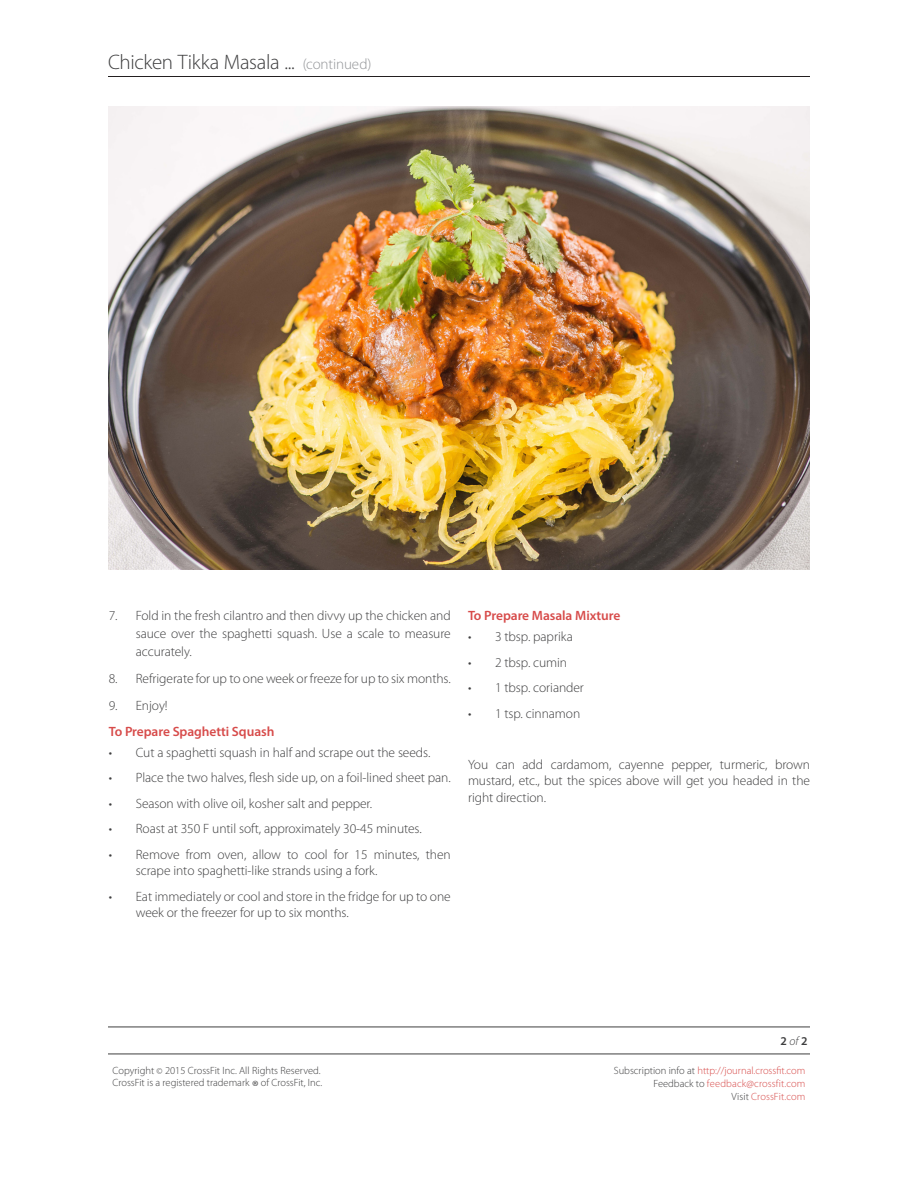
<style>
.page{position:relative;width:918px;height:1188px;background:#fff}
.page>*{position:absolute;margin:0;border:0;box-sizing:border-box;transform-origin:0 0}
.t1{font:300 21px "Myriad Pro";letter-spacing:-.015em;color:#3e3e3f}
.Body_Copy{font:300 13.5px/16.5px "Myriad Pro";letter-spacing:-.005em;color:#3e3e3f;text-align:justify}
.Paragraph_title{font:600 13.5px "Myriad Pro";letter-spacing:-.005em;color:#d74b4a}
.t2{font:600 12px "Myriad Pro";color:#3e3e3f}
.Copyright_Correct{font:300 10.5px "Myriad Pro";color:#d74b4a}
.Copyright_Correct-2{font:300 10.5px/12px "Myriad Pro";color:#3e3e3f}
.s1{font-size:15px;color:#939598}
.s2{font-weight:300;font-style:italic}
.s3{font-size:9px}
.s4{font-size:16.5px}
.s5{color:#3e3e3f}
</style>
<div class="page">
<hr style="left:108px;top:76px;width:702px;height:1px;background:#231f20">
<hr style="left:108px;top:1027px;width:702px;height:1px;background:#3e3e3f">
<hr style="left:108px;top:1054px;width:702px;height:1px;background:#3e3e3f">
<img style="left:108px;top:107px;width:702px;height:463px">
<h1 class="t1" style="left:108px;top:50px;width:265px">Chicken Tikka Masala ... <span class="s1">(continued)</span></h1>
<p class="Body_Copy" style="left:136px;top:607px;width:317px;line-height:18px;text-indent:-27px">7. Fold in the fresh cilantro and then divvy up the chicken and sauce over the spaghetti squash. Use a scale to measure accurately.</p>
<p class="Body_Copy" style="left:109px;top:671px;width:344px">8. Refrigerate for up to one week or freeze for up to six months.</p>
<p class="Body_Copy" style="left:109px;top:698px;width:60px">9. Enjoy!</p>
<p class="Paragraph_title" style="left:109px;top:723px;width:167px">To Prepare Spaghetti Squash</p>
<p class="Body_Copy" style="left:109px;top:744px;width:323px">• Cut a spaghetti squash in half and scrape out the seeds.</p>
<p class="Body_Copy" style="left:109px;top:770px;width:343px">• Place the two halves, flesh side up, on a foil-lined sheet pan.</p>
<p class="Body_Copy" style="left:109px;top:795px;width:265px">• Season with olive oil, kosher salt and pepper.</p>
<p class="Body_Copy" style="left:109px;top:821px;width:315px">• Roast at 350 F until soft, approximately 30-45 minutes.</p>
<p class="Body_Copy" style="left:136px;top:846px;width:317px;text-indent:-27px">• Remove from oven, allow to cool for 15 minutes, then scrape into spaghetti-like strands using a fork.</p>
<p class="Body_Copy" style="left:136px;top:888px;width:317px;text-indent:-27px">• Eat immediately or cool and store in the fridge for up to one week or the freezer for up to six months.</p>
<p class="Paragraph_title" style="left:468px;top:607px;width:154px">To Prepare Masala Mixture</p>
<p class="Body_Copy" style="left:468px;top:629px;width:106px">• 3 tbsp. paprika</p>
<p class="Body_Copy" style="left:468px;top:654px;width:101px">• 2 tbsp. cumin</p>
<p class="Body_Copy" style="left:468px;top:680px;width:117px">• 1 tbsp. coriander</p>
<p class="Body_Copy" style="left:468px;top:705px;width:114px">• 1 tsp. cinnamon</p>
<p class="Body_Copy" style="left:468px;top:756px;width:344px">You can add cardamom, cayenne pepper, turmeric, brown mustard, etc., but the spices above will get you headed in the right direction.</p>
<p class="t2" style="left:781px;top:1034px;width:29px">2<span class="s2">of</span>2</p>
<p class="Copyright_Correct-2" style="left:112px;top:1065px;width:211px">Copyright <span class="s3">©</span> 2015 CrossFit Inc. All Rights Reserved.<br>CrossFit is a registered trademark <span class="s4">®</span> of CrossFit, Inc.</p>
<p class="Copyright_Correct" style="left:614px;top:1065px;width:193px"><span class="s5">Subscription info at</span> http://journal.crossfit.com</p>
<p class="Copyright_Correct" style="left:654px;top:1078px;width:153px"><span class="s5">Feedback to</span> feedback@crossfit.com</p>
<p class="Copyright_Correct" style="left:732px;top:1090px;width:75px"><span class="s5">Visit</span> CrossFit.com</p>
</div>
